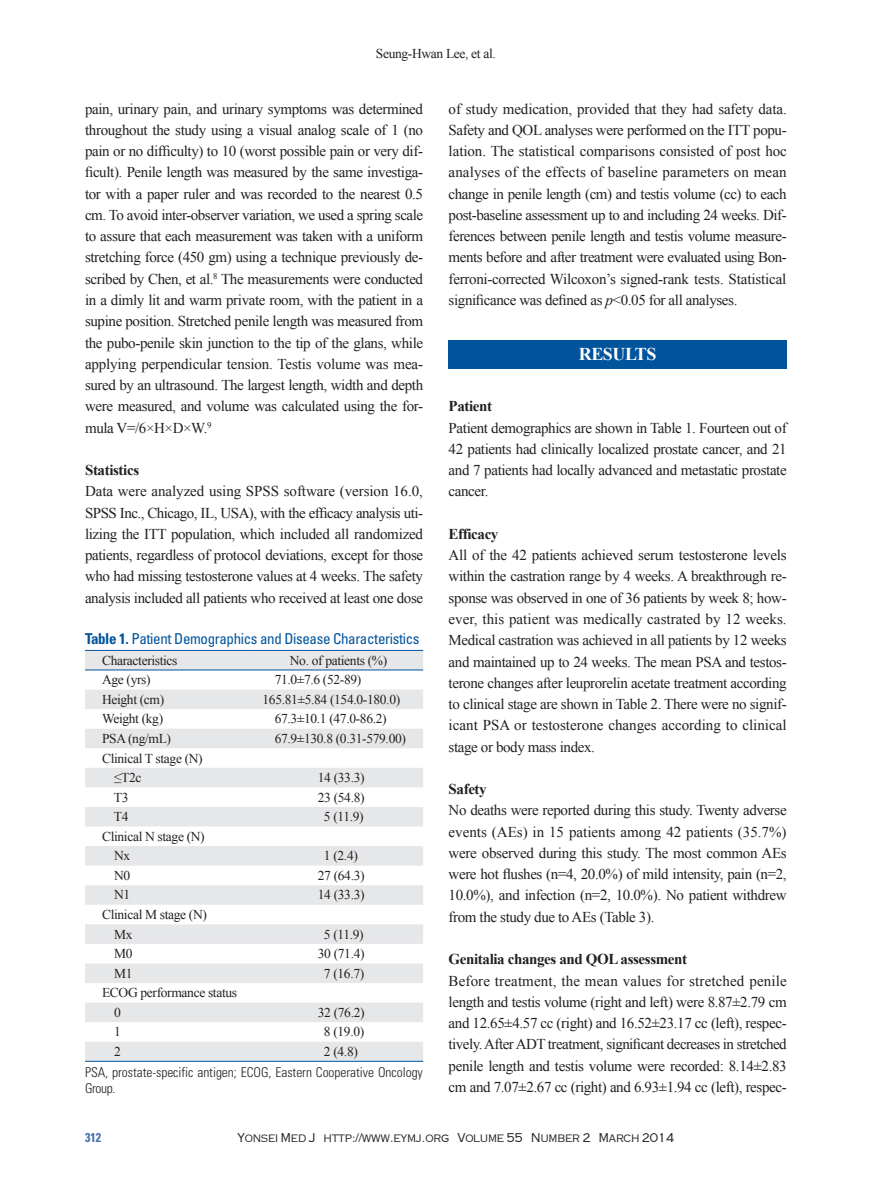
<style>
.page{position:relative;width:893px;height:1191px;background:#fff}
.page>*{position:absolute;margin:0;border:0;box-sizing:border-box;transform-origin:0 0}
.t1{font:700 18px "Times New Roman";letter-spacing:-.025em;color:#fff}
.본문_YMJ{font:15px/21.3px "Times New Roman";letter-spacing:-.025em;color:#231f20;text-align:justify}
.소제목_YMJ{font:700 15px "Times New Roman";letter-spacing:-.025em;color:#231f20}
.표제목_YMJ{font:condensed 15px "Univers LT Std";letter-spacing:-.025em;color:#01549c}
.표본문_YMJ{font:13.5px "Times New Roman";letter-spacing:-.025em;color:#231f20}
.표설명_YMJ{font:300 condensed 13.5px/16.5px "Univers LT Std";color:#231f20}
.런닝_YMJ{font:13.5px "Times New Roman";letter-spacing:-.025em;color:#231f20}
.t2{font:700 condensed 12.75px "Univers LT Std";color:#446aab;scale:.95 1}
.t3{font:300 12px "Metalcut";letter-spacing:-.025em;color:#231f20}
.s1{font-weight:700}
.s2{font-style:italic}
</style>
<div class="page">
<div style="left:449px;top:340px;width:338px;height:29px;background:#01549c"></div>
<svg style="left:85px;top:651px;width:338px;height:410px;fill:#e6e7e9"></svg>
<hr style="left:85px;top:650px;width:169px;height:1px;background:#01549c">
<hr style="left:254px;top:650px;width:169px;height:1px;background:#01549c">
<hr style="left:85px;top:669px;width:169px;height:1px;background:#01549c">
<hr style="left:254px;top:669px;width:169px;height:1px;background:#01549c">
<hr style="left:85px;top:1061px;width:169px;height:1px;background:#01549c">
<hr style="left:254px;top:1061px;width:169px;height:1px;background:#01549c">
<p class="런닝_YMJ" style="left:376px;top:44px;width:122px">Seung-Hwan Lee, et al.</p>
<p class="본문_YMJ" style="left:85px;top:98px;width:340px">pain, urinary pain, and urinary symptoms was determined throughout the study using a visual analog scale of 1 (no pain or no difficulty) to 10 (worst possible pain or very dif&shy;ficult). Penile length was measured by the same investiga&shy;tor with a paper ruler and was recorded to the nearest 0.5 cm. To avoid inter-observer variation, we used a spring scale to assure that each measurement was taken with a uniform stretching force (450 gm) using a technique previously de&shy;scribed by Chen, et al.<sup>8</sup> The measurements were conducted in a dimly lit and warm private room, with the patient in a supine position. Stretched penile length was measured from the pubo-penile skin junction to the tip of the glans, while applying perpendicular tension. Testis volume was mea&shy;sured by an ultrasound. The largest length, width and depth were measured, and volume was calculated using the for&shy;mula V=/6×H×D×W.<sup>9</sup></p>
<p class="소제목_YMJ" style="left:85px;top:460px;width:56px">Statistics</p>
<p class="본문_YMJ" style="left:85px;top:480px;width:340px">Data were analyzed using SPSS software (version 16.0, SPSS Inc., Chicago, IL, USA), with the efficacy analysis uti&shy;lizing the ITT population, which included all randomized patients, regardless of protocol deviations, except for those who had missing testosterone values at 4 weeks. The safety analysis included all patients who received at least one dose</p>
<p class="표제목_YMJ" style="left:85px;top:629px;width:336px"><span class="s1">Table 1.</span> Patient Demographics and Disease Characteristics</p>
<p class="표본문_YMJ" style="left:102px;top:651px;width:77px">Characteristics</p>
<p class="표본문_YMJ" style="left:290px;top:651px;width:99px">No. of patients (%)</p>
<p class="표본문_YMJ" style="left:102px;top:671px;width:50px">Age (yrs)</p>
<p class="표본문_YMJ" style="left:275px;top:671px;width:88px">71.0±7.6 (52-89)</p>
<p class="표본문_YMJ" style="left:102px;top:690px;width:64px">Height (cm)</p>
<p class="표본문_YMJ" style="left:263px;top:690px;width:139px">165.81±5.84 (154.0-180.0)</p>
<p class="표본문_YMJ" style="left:102px;top:710px;width:63px">Weight (kg)</p>
<p class="표본문_YMJ" style="left:275px;top:710px;width:114px">67.3±10.1 (47.0-86.2)</p>
<p class="표본문_YMJ" style="left:102px;top:729px;width:71px">PSA (ng/mL)</p>
<p class="표본문_YMJ" style="left:275px;top:729px;width:133px">67.9±130.8 (0.31-579.00)</p>
<p class="표본문_YMJ" style="left:102px;top:749px;width:102px">Clinical T stage (N)</p>
<p class="표본문_YMJ" style="left:114px;top:768px;width:29px">≤T2c</p>
<p class="표본문_YMJ" style="left:318px;top:768px;width:48px">14 (33.3)</p>
<p class="표본문_YMJ" style="left:114px;top:788px;width:16px">T3</p>
<p class="표본문_YMJ" style="left:318px;top:788px;width:48px">23 (54.8)</p>
<p class="표본문_YMJ" style="left:114px;top:807px;width:16px">T4</p>
<p class="표본문_YMJ" style="left:324px;top:807px;width:41px">5 (11.9)</p>
<p class="표본문_YMJ" style="left:102px;top:827px;width:104px">Clinical N stage (N)</p>
<p class="표본문_YMJ" style="left:114px;top:846px;width:18px">Nx</p>
<p class="표본문_YMJ" style="left:324px;top:846px;width:35px">1 (2.4)</p>
<p class="표본문_YMJ" style="left:114px;top:866px;width:18px">N0</p>
<p class="표본문_YMJ" style="left:318px;top:866px;width:48px">27 (64.3)</p>
<p class="표본문_YMJ" style="left:114px;top:886px;width:18px">N1</p>
<p class="표본문_YMJ" style="left:318px;top:886px;width:48px">14 (33.3)</p>
<p class="표본문_YMJ" style="left:102px;top:905px;width:106px">Clinical M stage (N)</p>
<p class="표본문_YMJ" style="left:114px;top:925px;width:20px">Mx</p>
<p class="표본문_YMJ" style="left:324px;top:925px;width:41px">5 (11.9)</p>
<p class="표본문_YMJ" style="left:114px;top:944px;width:20px">M0</p>
<p class="표본문_YMJ" style="left:318px;top:944px;width:48px">30 (71.4)</p>
<p class="표본문_YMJ" style="left:114px;top:964px;width:20px">M1</p>
<p class="표본문_YMJ" style="left:324px;top:964px;width:42px">7 (16.7)</p>
<p class="표본문_YMJ" style="left:102px;top:983px;width:137px">ECOG performance status</p>
<p class="표본문_YMJ" style="left:114px;top:1003px;width:8px">0</p>
<p class="표본문_YMJ" style="left:318px;top:1003px;width:48px">32 (76.2)</p>
<p class="표본문_YMJ" style="left:114px;top:1022px;width:8px">1</p>
<p class="표본문_YMJ" style="left:324px;top:1022px;width:42px">8 (19.0)</p>
<p class="표본문_YMJ" style="left:114px;top:1042px;width:8px">2</p>
<p class="표본문_YMJ" style="left:324px;top:1042px;width:35px">2 (4.8)</p>
<p class="표설명_YMJ" style="left:85px;top:1063px;width:339px">PSA, prostate-specific antigen; ECOG, Eastern Cooperative Oncology<br>Group.</p>
<p class="본문_YMJ" style="left:449px;top:98px;width:340px">of study medication, provided that they had safety data.<br>Safety and QOL analyses were performed on the ITT popu&shy;lation. The statistical comparisons consisted of post hoc analyses of the effects of baseline parameters on mean change in penile length (cm) and testis volume (cc) to each post-baseline assessment up to and including 24 weeks. Dif&shy;ferences between penile length and testis volume measure&shy;ments before and after treatment were evaluated using Bon&shy;ferroni-corrected Wilcoxon’s signed-rank tests. Statistical significance was defined as <span class="s2">p</span>&lt;0.05 for all analyses.</p>
<p class="t1" style="left:579px;top:342px;width:79px">RESULTS</p>
<p class="소제목_YMJ" style="left:449px;top:396px;width:45px">Patient</p>
<p class="본문_YMJ" style="left:449px;top:417px;width:340px">Patient demographics are shown in Table 1. Fourteen out of 42 patients had clinically localized prostate cancer, and 21 and 7 patients had locally advanced and metastatic prostate cancer.</p>
<p class="소제목_YMJ" style="left:449px;top:523px;width:51px">Efficacy</p>
<p class="본문_YMJ" style="left:449px;top:544px;width:340px">All of the 42 patients achieved serum testosterone levels within the castration range by 4 weeks. A breakthrough re&shy;sponse was observed in one of 36 patients by week 8; how&shy;ever, this patient was medically castrated by 12 weeks.<br>Medical castration was achieved in all patients by 12 weeks and maintained up to 24 weeks. The mean PSA and testos&shy;terone changes after leuprorelin acetate treatment according to clinical stage are shown in Table 2. There were no signif&shy;icant PSA or testosterone changes according to clinical stage or body mass index.</p>
<p class="소제목_YMJ" style="left:449px;top:778px;width:40px">Safety</p>
<p class="본문_YMJ" style="left:449px;top:799px;width:340px">No deaths were reported during this study. Twenty adverse events (AEs) in 15 patients among 42 patients (35.7%) were observed during this study. The most common AEs were hot flushes (n=4, 20.0%) of mild intensity, pain (n=2, 10.0%), and infection (n=2, 10.0%). No patient withdrew from the study due to AEs (Table 3).</p>
<p class="소제목_YMJ" style="left:449px;top:949px;width:240px">Genitalia changes and QOL assessment</p>
<p class="본문_YMJ" style="left:449px;top:969px;width:340px">Before treatment, the mean values for stretched penile length and testis volume (right and left) were 8.87±2.79 cm and 12.65±4.57 cc (right) and 16.52±23.17 cc (left), respec&shy;tively. After ADT treatment, significant decreases in stretched penile length and testis volume were recorded: 8.14±2.83 cm and 7.07±2.67 cc (right) and 6.93±1.94 cc (left), respec-</p>
<p class="t2" style="left:85px;top:1129px;width:18px">312</p>
<p class="t3" style="left:237px;top:1130px;width:439px">Yonsei Med J http://www.eymj.org Volume 55 Number 2 March 2014</p>
</div>
